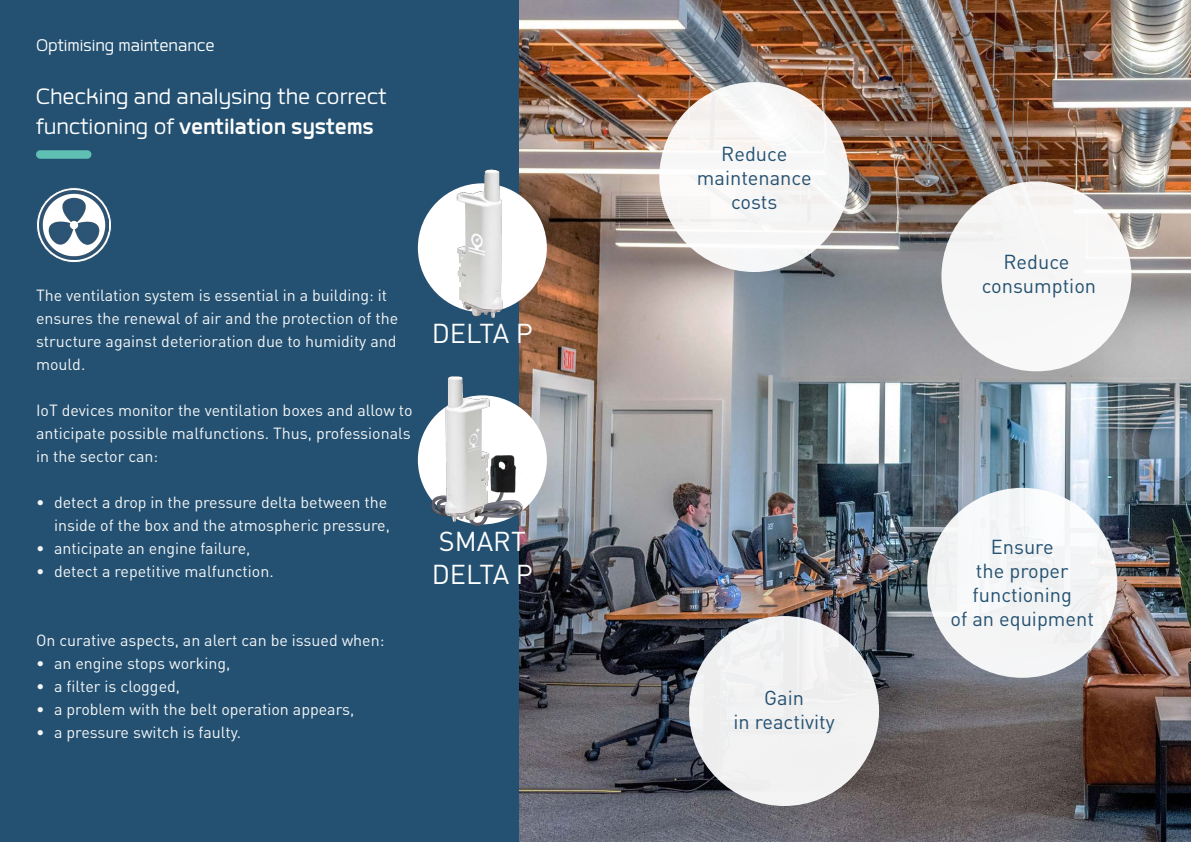
<style>
.page{position:relative;width:1191px;height:842px;background:#fff}
.page>*{position:absolute;margin:0;border:0;box-sizing:border-box;transform-origin:0 0}
.t1{font:700 29px "Labrador B";color:#fff}
.t2{font:29px "Labrador B";color:#fff}
.t3{font:27px/32.4px "DIN Pro";color:#fff}
.t4{font:22px "Labrador B";color:#fff}
.t5{font:20px/24px "DIN Pro";color:#245171;text-align:center}
.t6{font:16px/23px "DIN Pro";color:#fff}
.s1{font-weight:400}
</style>
<div class="page">
<img style="left:519px;top:0;width:672px;height:842px">
<div style="left:0;top:0;width:519px;height:842px;background:#245171"></div>
<div style="left:36px;top:150px;width:55px;height:9px;background:#5fbfb2;border-radius:4px"></div>
<div style="left:418px;top:183px;width:129px;height:129px;background:#fff;border-radius:50%"></div>
<img style="left:452px;top:160px;width:89px;height:168px">
<img style="left:417px;top:372px;width:145px;height:190px">
<div style="left:36px;top:187px;width:76px;height:76px;border:1px solid #245171;border-radius:50%"></div>
<img style="left:39px;top:190px;width:70px;height:70px">
<div style="left:659px;top:82px;width:190px;height:190px;background:#f7f6f6;border-radius:50%"></div>
<div style="left:689px;top:616px;width:190px;height:190px;background:#f1f1f2;border-radius:50%"></div>
<div style="left:927px;top:488px;width:190px;height:190px;background:#f4f5f6;border-radius:50%"></div>
<div style="left:941px;top:181px;width:190px;height:190px;background:#f7f6f7;border-radius:50%"></div>
<p class="t4" style="left:36px;top:34px;width:180px">Optimising maintenance</p>
<p class="t2" style="left:36px;top:82px;width:352px">Checking and analysing the correct</p>
<p class="t1" style="left:36px;top:111px;width:339px"><span class="s1">functioning of</span> ventilation systems</p>
<p class="t6" style="left:36px;top:283px;width:364px">The ventilation system is essential in a building: it ensures the renewal of air and the protection of the structure against deterioration due to humidity and mould.</p>
<p class="t6" style="left:36px;top:398px;width:378px;text-align:justify">IoT devices monitor the ventilation boxes and allow to anticipate possible malfunctions. Thus, professionals in the sector can:</p>
<p class="t6" style="left:36px;top:490px;width:355px;text-align:right">• detect a drop in the pressure delta between the inside of the box and the atmospheric pressure,</p>
<p class="t6" style="left:36px;top:536px;width:216px">• anticipate an engine failure,</p>
<p class="t6" style="left:36px;top:559px;width:239px">• detect a repetitive malfunction.</p>
<p class="t6" style="left:36px;top:628px;width:350px">On curative aspects, an alert can be issued when:</p>
<p class="t6" style="left:36px;top:651px;width:196px">• an engine stops working,</p>
<p class="t6" style="left:36px;top:674px;width:146px">• a filter is clogged,</p>
<p class="t6" style="left:36px;top:697px;width:320px">• a problem with the belt operation appears,</p>
<p class="t6" style="left:36px;top:720px;width:207px">• a pressure switch is faulty.</p>
<p class="t3" style="left:432px;top:316px;width:103px">DELTA P</p>
<p class="t3" style="left:432px;top:524px;width:103px">SMART<br>DELTA P</p>
<p class="t5" style="left:721px;top:141px;width:67px">Reduce</p>
<p class="t5" style="left:697px;top:165px;width:116px">maintenance costs</p>
<p class="t5" style="left:733px;top:685px;width:103px">Gain<br>in reactivity</p>
<p class="t5" style="left:981px;top:249px;width:116px">Reduce consumption</p>
<p class="t5" style="left:991px;top:534px;width:64px">Ensure</p>
<p class="t5" style="left:976px;top:558px;width:94px">the proper</p>
<p class="t5" style="left:972px;top:582px;width:101px">functioning</p>
<p class="t5" style="left:950px;top:606px;width:145px">of an equipment</p>
</div>
